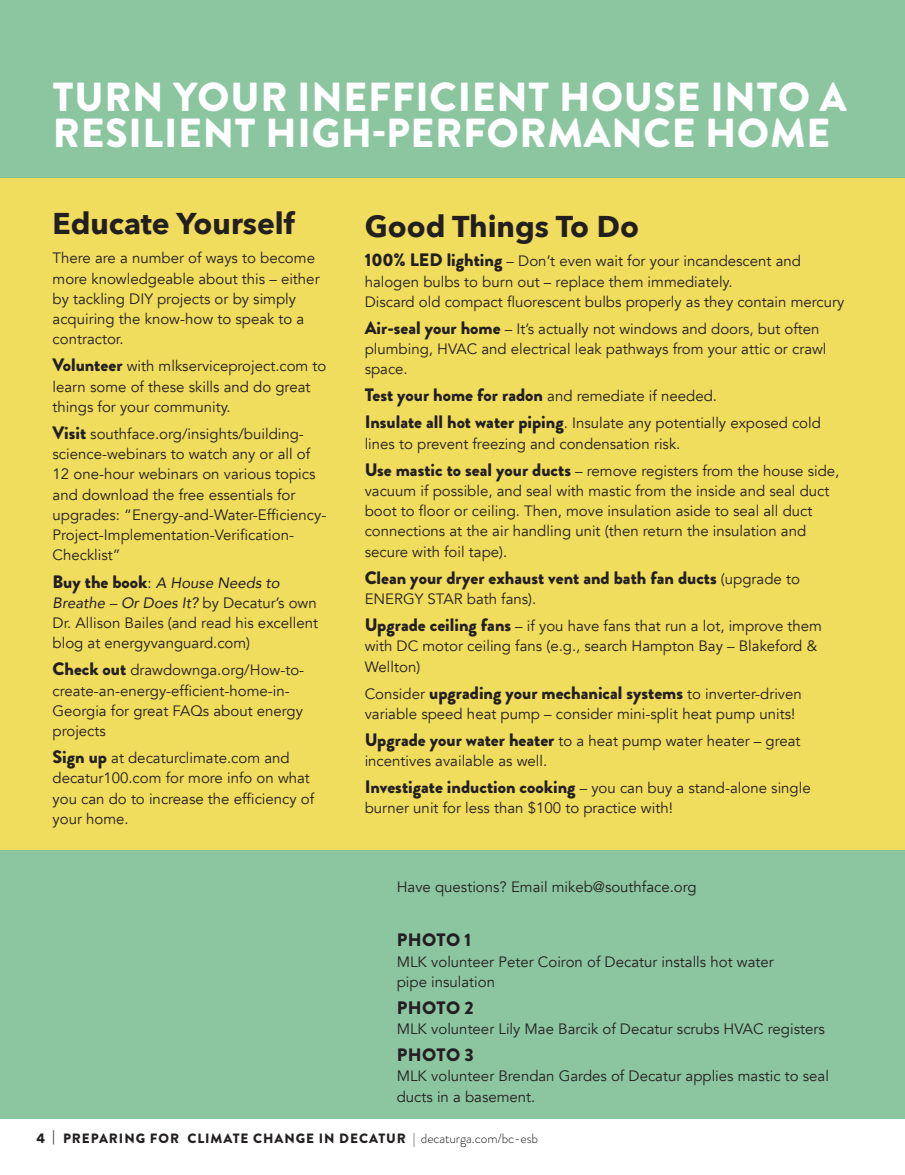
<style>
.page{position:relative;width:905px;height:1175px;background:#fff}
.page>*{position:absolute;margin:0;border:0;box-sizing:border-box;transform-origin:0 0}
.t1{font:900 40.5px/36px "Brandon Grotesque";letter-spacing:.02em;color:#fff}
.t2{font:700 30px "Avenir Next";color:#231f20}
.t3{font:900 18px "Brandon Grotesque";color:#231f20}
.t4{font:15px/20.2px "Avenir";color:#231f20}
.t5{font:900 13.5px "Brandon Grotesque";letter-spacing:.07em;color:#231f20}
.s1{font-family:"Brandon Grotesque";font-weight:900;font-size:18px}
.s2{font-style:italic}
.s3{font-family:"Avenir";font-weight:400;font-size:15px}
.s4{font-family:"Avenir Next";font-weight:700}
.s5{font-weight:300}
</style>
<div class="page">
<div style="left:0;top:178px;width:904px;height:672px;background:#f0dc5d"></div>
<div style="left:0;top:850px;width:904px;height:268px;background:#8cc6a1"></div>
<div style="left:0;top:0;width:904px;height:178px;background:#8cc6a1"></div>
<h1 class="t1" style="left:53px;top:79px;width:795px">TURN YOUR INEFFICIENT HOUSE INTO A<br>RESILIENT HIGH-PERFORMANCE HOME</h1>
<h2 class="t2" style="left:53px;top:198px;width:244px">Educate Yourself</h2>
<p class="t4" style="left:53px;top:248px;width:268px">There are a number of ways to become more knowledgeable about this – either by tackling DIY projects or by simply acquiring the know-how to speak to a contractor.</p>
<p class="t4" style="left:53px;top:356px;width:275px"><span class="s1">Volunteer</span> with mlkserviceproject.com to learn some of these skills and do great things for your community.</p>
<p class="t4" style="left:53px;top:424px;width:275px"><span class="s1">Visit</span> southface.org/insights/building&shy;science-webinars to watch any or all of 12 one-hour webinars on various topics and download the free essentials for upgrades: “Energy-and-Water-Efficiency-Project-Implementation-Verification-Checklist”</p>
<p class="t4" style="left:53px;top:572px;width:267px"><span class="s1">Buy the book</span>: <span class="s2">A House Needs to Breathe – Or Does It?</span> by Decatur’s own Dr. Allison Bailes (and read his excellent blog at energyvanguard.com)</p>
<p class="t4" style="left:53px;top:660px;width:253px"><span class="s1">Check out</span> drawdownga.org/How-to&shy;create-an-energy-efficient-home-in-<br>Georgia for great FAQs about energy projects</p>
<p class="t4" style="left:53px;top:748px;width:263px"><span class="s1">Sign up</span> at decaturclimate.com and decatur100.com for more info on what you can do to increase the efficiency of your home.</p>
<h2 class="t2" style="left:364px;top:201px;width:276px">Good Things To Do</h2>
<p class="t4" style="left:364px;top:251px;width:481px"><span class="s1">100% LED lighting</span> – Don’t even wait for your incandescent and halogen bulbs to burn out – replace them immediately.<br>Discard old compact fluorescent bulbs properly as they contain mercury</p>
<p class="t4" style="left:364px;top:319px;width:463px"><span class="s1">Air-seal your home</span> – It’s actually not windows and doors, but often plumbing, HVAC and electrical leak pathways from your attic or crawl space.</p>
<p class="t4" style="left:364px;top:383px;width:458px;line-height:27px"><span class="s1">Test your home for radon</span> and remediate if needed.<br><span class="s1">Insulate all hot water piping</span>. Insulate any potentially exposed cold</p>
<p class="t4" style="left:364px;top:430px;width:476px;line-height:27px">lines to prevent freezing and condensation risk.<br><span class="s1">Use mastic to seal your ducts</span> – remove registers from the house side,</p>
<p class="t4" style="left:364px;top:481px;width:466px">vacuum if possible, and seal with mastic from the inside and seal duct boot to floor or ceiling. Then, move insulation aside to seal all duct connections at the air handling unit (then return the insulation and secure with foil tape).</p>
<p class="t3" style="left:364px;top:565px;width:436px">Clean your dryer exhaust vent and bath fan ducts <span class="s3">(upgrade to</span></p>
<p class="t4" style="left:364px;top:585px;width:459px;line-height:27px">ENERGY STAR bath fans).<br><span class="s1">Upgrade ceiling fans</span> – if you have fans that run a lot, improve them</p>
<p class="t4" style="left:365px;top:636px;width:454px">with DC motor ceiling fans (e.g., search Hampton Bay – Blakeford &amp;<br>Wellton)</p>
<p class="t3" style="left:365px;top:679px;width:438px"><span class="s3">Consider</span> upgrading your mechanical systems <span class="s3">to inverter-driven</span></p>
<p class="t4" style="left:364px;top:700px;width:437px;line-height:27px">variable speed heat pump – consider mini-split heat pump units!<br><span class="s1">Upgrade your water heater</span> to a heat pump water heater – great</p>
<p class="t4" style="left:364px;top:747px;width:447px;line-height:27px">incentives available as well.<br><span class="s1">Investigate induction cooking</span> – you can buy a stand-alone single</p>
<p class="t4" style="left:365px;top:798px;width:309px">burner unit for less than $100 to practice with!</p>
<p class="t4" style="left:397px;top:877px;width:301px">Have questions? Email mikeb@southface.org</p>
<p class="t3" style="left:397px;top:927px;width:76px">PHOTO 1</p>
<p class="t4" style="left:397px;top:951px;width:378px">MLK volunteer Peter Coiron of Decatur installs hot water pipe insulation</p>
<p class="t3" style="left:397px;top:994px;width:78px">PHOTO 2</p>
<p class="t4" style="left:397px;top:1019px;width:429px">MLK volunteer Lily Mae Barcik of Decatur scrubs HVAC registers</p>
<p class="t3" style="left:397px;top:1042px;width:78px">PHOTO 3</p>
<p class="t4" style="left:397px;top:1066px;width:433px">MLK volunteer Brendan Gardes of Decatur applies mastic to seal ducts in a basement.</p>
<p class="t5" style="left:36px;top:1129px;width:503px"><span class="s4">4</span> | PREPARING FOR CLIMATE CHANGE IN DECATUR <span class="s5">| decaturga.com/bc-esb</span></p>
</div>
